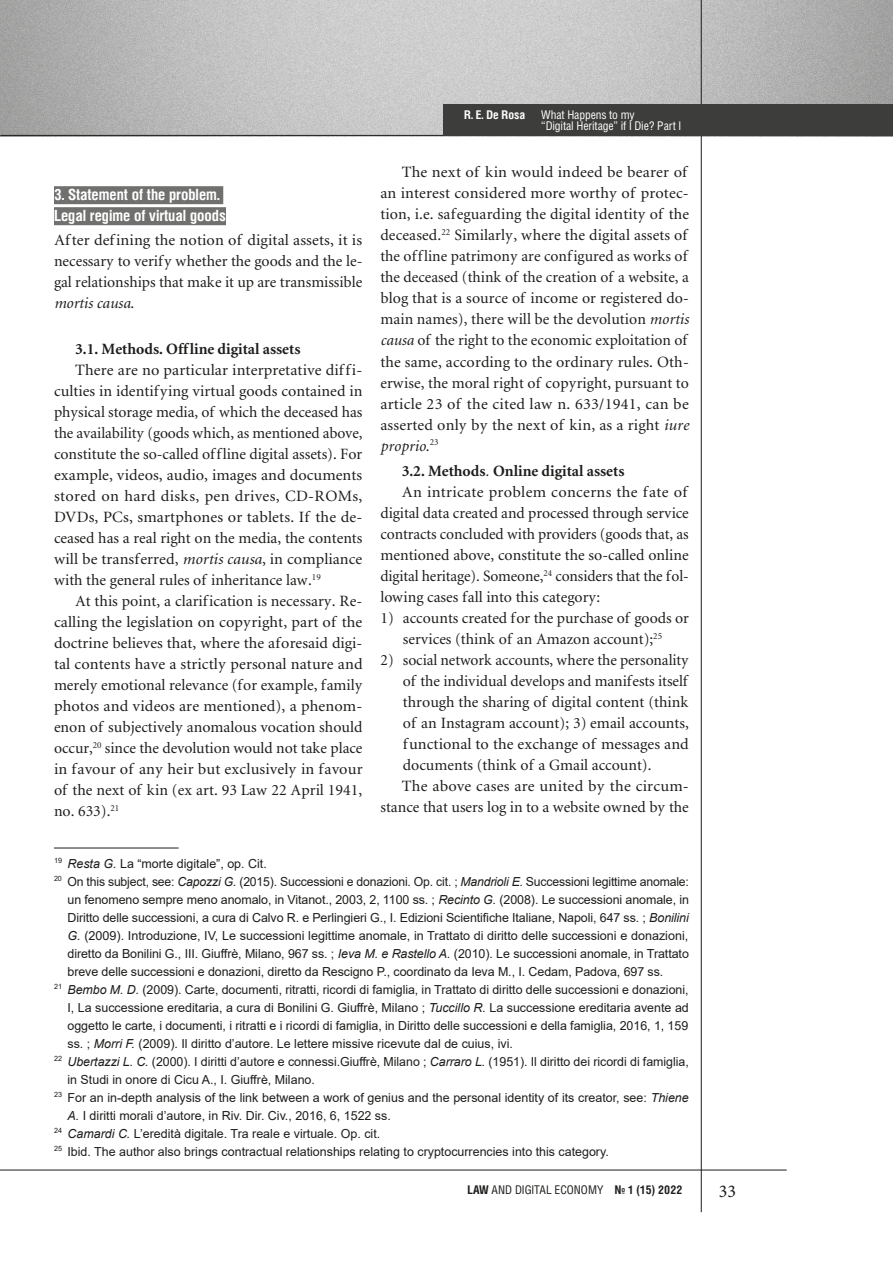
<style>
.page{position:relative;width:893px;height:1276px;background:#fff}
.page>*{position:absolute;margin:0;border:0;box-sizing:border-box;transform-origin:0 0}
.t1{font:18px "Minion Pro";color:#1d1d1b}
.t2{font:15.45px/21px "Miniature";color:#1d1d1b;text-align:justify}
.t3{font:700 15.45px "Miniature";color:#1d1d1b}
.t4{font:700 15.45px/21px "Helios Cond C";color:#fff}
.t5{font:15.45px "Miniature";letter-spacing:.02em;color:#1d1d1b}
.t6{font:12.45px "Arial";color:#1d1d1b}
.t7{font:12px/11.2px "Helios Cond C";letter-spacing:-.01em;color:#fff}
.t8{font:12px "Helios Cond C";color:#1d1d1b}
.t9{font:700 12px "Helios Cond C";color:#fff}
.s1{font-style:italic}
.s2{font-weight:400;font-style:italic}
.s3{font-weight:700}
</style>
<div class="page">
<img style="left:0;top:0;width:893px;height:135px">
<hr style="left:0;top:135px;width:880px;height:1px;background:#1d1d1b">
<hr style="left:701px;top:0;width:1px;height:1212px;background:#1d1d1b">
<hr style="left:0;top:1169px;width:787px;height:1px;background:#1d1d1b">
<div style="left:443px;top:104px;width:91px;height:32px;background:#3d3d3c"></div>
<div style="left:533px;top:104px;width:360px;height:32px;background:#3d3d3c"></div>
<div style="left:54px;top:186px;width:169px;height:18px;background:#70706f"></div>
<div style="left:54px;top:207px;width:172px;height:18px;background:#70706f"></div>
<hr style="left:54px;top:847px;width:125px;height:1px;background:#1d1d1b">
<p class="t4" style="left:54px;top:183px;width:173px">3. Statement of the problem.<br>Legal regime of virtual goods</p>
<p class="t2" style="left:54px;top:230px;width:310px">After defining the notion of digital assets, it is necessary to verify whether the goods and the le&shy;gal relationships that make it up are transmissible <span class="s1">mortis causa</span>.</p>
<p class="t3" style="left:75px;top:341px;width:227px">3.1. Methods. Off line digital assets</p>
<p class="t2" style="left:54px;top:360px;width:310px;text-indent:21px">There are no particular interpretative diffi&shy;culties in identifying virtual goods contained in physical storage media, of which the deceased has the availability (goods which, as mentioned above, constitute the so-called offline digital assets). For example, videos, audio, images and documents stored on hard disks, pen drives, CD-ROMs, DVDs, PCs, smartphones or tablets. If the de&shy;ceased has a real right on the media, the contents will be transferred, <span class="s1">mortis causa</span>, in compliance with the general rules of inheritance law.<sup>19</sup></p>
<p class="t2" style="left:54px;top:591px;width:310px;text-indent:21px">At this point, a clarification is necessary. Re&shy;calling the legislation on copyright, part of the doctrine believes that, where the aforesaid digi&shy;tal contents have a strictly personal nature and merely emotional relevance (for example, family photos and videos are mentioned), a phenom&shy;enon of subjectively anomalous vocation should occur,<sup>20</sup> since the devolution would not take place in favour of any heir but exclusively in favour of the next of kin (ex art. 93 Law 22 April 1941, no. 633).<sup>21</sup></p>
<p class="t9" style="left:464px;top:107px;width:62px">R. E. De Rosa</p>
<p class="t7" style="left:541px;top:109px;width:141px">What Happens to my<br>“Digital Heritage” if I Die? Part I</p>
<p class="t2" style="left:380px;top:163px;width:310px;text-indent:21px">The next of kin would indeed be bearer of an interest considered more worthy of protec&shy;tion, i.e. safeguarding the digital identity of the deceased.<sup>22</sup> Similarly, where the digital assets of the offline patrimony are configured as works of the deceased (think of the creation of a website, a blog that is a source of income or registered do&shy;main names), there will be the devolution <span class="s1">mortis causa</span> of the right to the economic exploitation of the same, according to the ordinary rules. Oth&shy;erwise, the moral right of copyright, pursuant to article 23 of the cited law n. 633/1941, can be asserted only by the next of kin, as a right <span class="s1">iure proprio</span>.<sup>23</sup></p>
<p class="t3" style="left:402px;top:463px;width:224px">3.2. Methods<span class="s2">.</span> Online digital assets</p>
<p class="t5" style="left:402px;top:484px;width:289px">An intricate problem concerns the fate of</p>
<p class="t2" style="left:380px;top:503px;width:310px">digital data created and processed through service</p>
<p class="t2" style="left:380px;top:524px;width:310px">contracts concluded with providers (goods that, as</p>
<p class="t2" style="left:380px;top:545px;width:310px">mentioned above, constitute the so-called online</p>
<p class="t2" style="left:380px;top:566px;width:310px">digital heritage). Someone,<sup>24</sup> considers that the fol-</p>
<p class="t2" style="left:380px;top:587px;width:221px">lowing cases fall into this category:</p>
<p class="t2" style="left:380px;top:608px;width:310px;text-align:center">1) accounts created for the purchase of goods or services (think of an Amazon account);<sup>25</sup></p>
<p class="t2" style="left:380px;top:650px;width:310px">2) social network accounts, where the personality</p>
<p class="t2" style="left:403px;top:671px;width:288px">of the individual develops and manifests itself</p>
<p class="t2" style="left:403px;top:692px;width:287px">through the sharing of digital content (think</p>
<p class="t2" style="left:403px;top:713px;width:287px">of an Instagram account); 3) email accounts,</p>
<p class="t2" style="left:403px;top:734px;width:287px">functional to the exchange of messages and</p>
<p class="t2" style="left:403px;top:755px;width:250px">documents (think of a Gmail account).</p>
<p class="t2" style="left:402px;top:776px;width:289px">The above cases are united by the circum-</p>
<p class="t2" style="left:380px;top:797px;width:310px">stance that users log in to a website owned by the</p>
<p class="t6" style="left:54px;top:856px;width:214px"><sup>19</sup> <span class="s1">Resta G.</span> La “morte digitale”, op. Cit.</p>
<p class="t6" style="left:54px;top:874px;width:636px"><sup>20</sup> On this subject, see: <span class="s1">Capozzi G.</span> (2015). Successioni e donazioni. Op. cit. ; <span class="s1">Mandrioli E.</span> Successioni legittime anomale:</p>
<p class="t6" style="left:68px;top:892px;width:623px">un fenomeno sempre meno anomalo, in Vitanot., 2003, 2, 1100 ss. ; <span class="s1">Recinto G.</span> (2008). Le successioni anomale, in</p>
<p class="t6" style="left:68px;top:910px;width:623px">Diritto delle successioni, a cura di Calvo R. e Perlingieri G., I. Edizioni Scientifiche Italiane, Napoli, 647 ss. ; <span class="s1">Bonilini</span></p>
<p class="t6" style="left:68px;top:928px;width:622px"><span class="s1">G.</span> (2009). Introduzione, IV, Le successioni legittime anomale, in Trattato di diritto delle successioni e donazioni,</p>
<p class="t6" style="left:68px;top:946px;width:623px">diretto da Bonilini G., III. Giuffrè, Milano, 967 ss. ; <span class="s1">Ieva M. e Rastello A.</span> (2010). Le successioni anomale, in Trattato</p>
<p class="t6" style="left:68px;top:964px;width:597px">breve delle successioni e donazioni, diretto da Rescigno P., coordinato da Ieva M., I. Cedam, Padova, 697 ss.</p>
<p class="t6" style="left:54px;top:982px;width:636px"><sup>21</sup> <span class="s1">Bembo M. D.</span> (2009). Carte, documenti, ritratti, ricordi di famiglia, in Trattato di diritto delle successioni e donazioni,</p>
<p class="t6" style="left:68px;top:1000px;width:623px">I, La successione ereditaria, a cura di Bonilini G. Giuffrè, Milano ; <span class="s1">Tuccillo R.</span> La successione ereditaria avente ad</p>
<p class="t6" style="left:68px;top:1018px;width:622px">oggetto le carte, i documenti, i ritratti e i ricordi di famiglia, in Diritto delle successioni e della famiglia, 2016, 1, 159</p>
<p class="t6" style="left:68px;top:1036px;width:447px">ss. ; <span class="s1">Morri F.</span> (2009). Il diritto d’autore. Le lettere missive ricevute dal de cuius, ivi.</p>
<p class="t6" style="left:54px;top:1054px;width:636px"><sup>22</sup> <span class="s1">Ubertazzi L. C.</span> (2000). I diritti d’autore e connessi.Giuffrè, Milano ; <span class="s1">Carraro L.</span> (1951). Il diritto dei ricordi di famiglia,</p>
<p class="t6" style="left:68px;top:1072px;width:249px">in Studi in onore di Cicu A., I. Giuffrè, Milano.</p>
<p class="t6" style="left:54px;top:1090px;width:636px"><sup>23</sup> For an in-depth analysis of the link between a work of genius and the personal identity of its creator, see: <span class="s1">Thiene</span></p>
<p class="t6" style="left:68px;top:1108px;width:325px"><span class="s1">A.</span> I diritti morali d’autore, in Riv. Dir. Civ., 2016, 6, 1522 ss.</p>
<p class="t6" style="left:54px;top:1126px;width:328px"><sup>24</sup> <span class="s1">Camardi C.</span> L’eredità digitale. Tra reale e virtuale. Op. cit.</p>
<p class="t6" style="left:54px;top:1144px;width:556px"><sup>25</sup> Ibid. The author also brings contractual relationships relating to cryptocurrencies into this category.</p>
<p class="t8" style="left:468px;top:1182px;width:216px"><span class="s3">LAW</span> AND DIGITAL ECONOMY <span class="s3">№ 1 (15) 2022</span></p>
<p class="t1" style="left:719px;top:1179px;width:19px">33</p>
</div>
